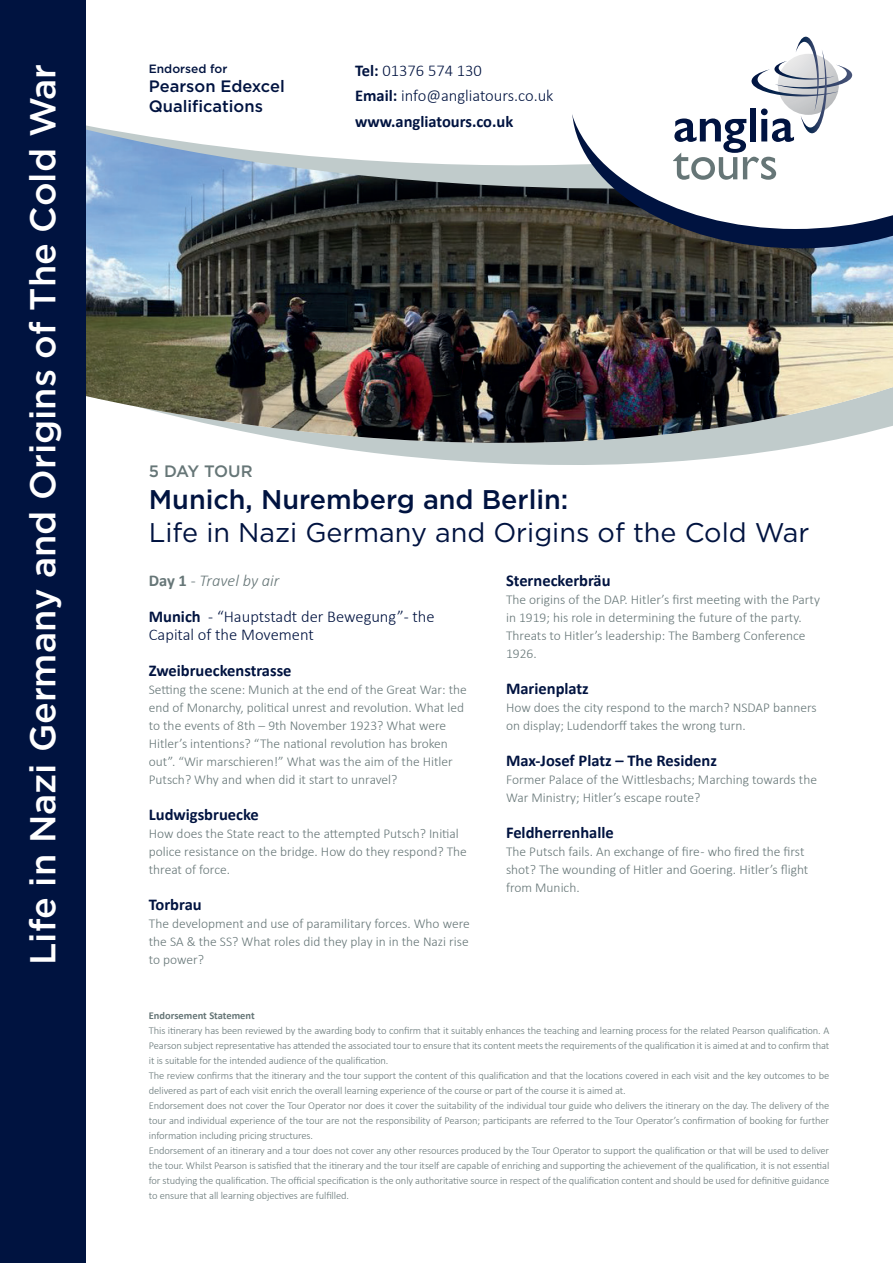
<style>
.page{position:relative;width:893px;height:1263px;background:#fff}
.page>*{position:absolute;margin:0;border:0;box-sizing:border-box;transform-origin:0 0}
.t1{font:500 36px "Gotham";color:#fff}
.t2{font:27px "Gotham";color:#001340}
.t3{font:500 27px "Gotham";color:#001340}
.t4{font:300 16.5px/25.2px "Calibri";color:#001340}
.t5{font:700 16.5px "Calibri";color:#001340}
.t6{font:500 16.5px/19.8px "Gotham";color:#001340}
.t7{font:500 16.5px "Gotham";letter-spacing:-.04em;color:#667677}
.t8{font:300 13.5px/18px "Calibri";color:#667677}
.t9{font:500 12px "Gotham";color:#001340}
.t10{font:300 10.5px/15px "Calibri";letter-spacing:-.01em;color:#667677}
.t11{font:700 10.5px "Calibri";color:#667677}
.s1{font-weight:700}
.s2{font-weight:700;color:#667677}
.s3{color:#667677}
.s4{font-style:italic;color:#667677}
</style>
<div class="page">
<svg style="left:85px;top:457px;width:638px;height:19px"></svg>
<img style="left:85px;top:193px;width:808px;height:264px">
<svg style="left:85px;top:172px;width:483px;height:21px;background:#73899d"></svg>
<svg style="left:85px;top:0;width:483px;height:172px"></svg>
<svg style="left:572px;top:229px;width:321px;height:19px;background:#232d3f"></svg>
<div style="left:0;top:0;width:85px;height:1263px;background:#001340"></div>
<svg style="left:568px;top:36px;width:325px;height:193px"></svg>
<svg style="left:673px;top:37px;width:179px;height:143px"></svg>
<h1 class="t1" style="left:22px;top:965px;width:903px;rotate:-90deg">Life in Nazi Germany and Origins of The Cold War</h1>
<p class="t9" style="left:149px;top:61px;width:80px">Endorsed for</p>
<h3 class="t6" style="left:149px;top:76px;width:137px">Pearson Edexcel<br>Qualifications</h3>
<h3 class="t4" style="left:355px;top:58px;width:200px"><span class="s1">Tel:</span> 01376 574 130<br><span class="s1">Email:</span> info@angliatours.co.uk <span class="s1">www.angliatours.co.uk</span></h3>
<h3 class="t7" style="left:149px;top:462px;width:105px">5 DAY TOUR</h3>
<h2 class="t3" style="left:149px;top:484px;width:421px">Munich, Nuremberg and Berlin:</h2>
<h2 class="t2" style="left:149px;top:517px;width:662px">Life in Nazi Germany and Origins of the Cold War</h2>
<h3 class="t4" style="left:149px;top:562px;width:287px;line-height:36px"><span class="s2">Day 1</span> <span class="s3">-</span> <span class="s4">Travel by air<br></span><span class="s1">Munich</span> - “Hauptstadt der Bewegung”- the</h3>
<h3 class="t4" style="left:149px;top:622px;width:167px">Capital of the Movement</h3>
<h3 class="t5" style="left:149px;top:659px;width:144px">Zweibrueckenstrasse</h3>
<p class="t8" style="left:149px;top:680px;width:320px">Setting the scene: Munich at the end of the Great War: the end of Monarchy, political unrest and revolution. What led to the events of 8th – 9th November 1923? What were Hitler’s intentions? “The national revolution has broken out”. “Wir marschieren!” What was the aim of the Hitler Putsch? Why and when did it start to unravel?</p>
<h3 class="t5" style="left:149px;top:803px;width:111px">Ludwigsbruecke</h3>
<p class="t8" style="left:149px;top:824px;width:320px">How does the State react to the attempted Putsch? Initial police resistance on the bridge. How do they respond? The threat of force.</p>
<h3 class="t5" style="left:149px;top:893px;width:54px">Torbrau</h3>
<p class="t8" style="left:149px;top:914px;width:322px;text-align:justify">The development and use of paramilitary forces. Who were the SA &amp; the SS? What roles did they play in in the Nazi rise to power?</p>
<h3 class="t5" style="left:506px;top:569px;width:106px">Sterneckerbräu</h3>
<p class="t8" style="left:506px;top:590px;width:315px">The origins of the DAP. Hitler’s first meeting with the Party in 1919; his role in determining the future of the party.<br>Threats to Hitler’s leadership: The Bamberg Conference 1926.</p>
<h3 class="t5" style="left:506px;top:677px;width:84px">Marienplatz</h3>
<p class="t8" style="left:506px;top:698px;width:312px">How does the city respond to the march? NSDAP banners on display; Ludendorff takes the wrong turn.</p>
<h3 class="t5" style="left:506px;top:749px;width:212px">Max-Josef Platz – The Residenz</h3>
<p class="t8" style="left:506px;top:770px;width:312px">Former Palace of the Wittlesbachs; Marching towards the<br>War Ministry; Hitler’s escape route?</p>
<h3 class="t5" style="left:506px;top:821px;width:109px">Feldherrenhalle</h3>
<p class="t8" style="left:506px;top:842px;width:304px">The Putsch fails. An exchange of fire - who fired the first shot? The wounding of Hitler and Goering. Hitler’s flight from Munich.</p>
<p class="t11" style="left:149px;top:1008px;width:107px">Endorsement Statement</p>
<p class="t10" style="left:149px;top:1023px;width:682px">This itinerary has been reviewed by the awarding body to confirm that it suitably enhances the teaching and learning process for the related Pearson qualification. A Pearson subject representative has attended the associated tour to ensure that its content meets the requirements of the qualification it is aimed at and to confirm that it is suitable for the intended audience of the qualification.<br>The review confirms that the itinerary and the tour support the content of this qualification and that the locations covered in each visit and the key outcomes to be delivered as part of each visit enrich the overall learning experience of the course or part of the course it is aimed at.<br>Endorsement does not cover the Tour Operator nor does it cover the suitability of the individual tour guide who delivers the itinerary on the day. The delivery of the tour and individual experience of the tour are not the responsibility of Pearson; participants are referred to the Tour Operator’s confirmation of booking for further information including pricing structures.<br>Endorsement of an itinerary and a tour does not cover any other resources produced by the Tour Operator to support the qualification or that will be used to deliver the tour. Whilst Pearson is satisfied that the itinerary and the tour itself are capable of enriching and supporting the achievement of the qualification, it is not essential for studying the qualification. The official specification is the only authoritative source in respect of the qualification content and should be used for definitive guidance to ensure that all learning objectives are fulfilled.</p>
</div>
